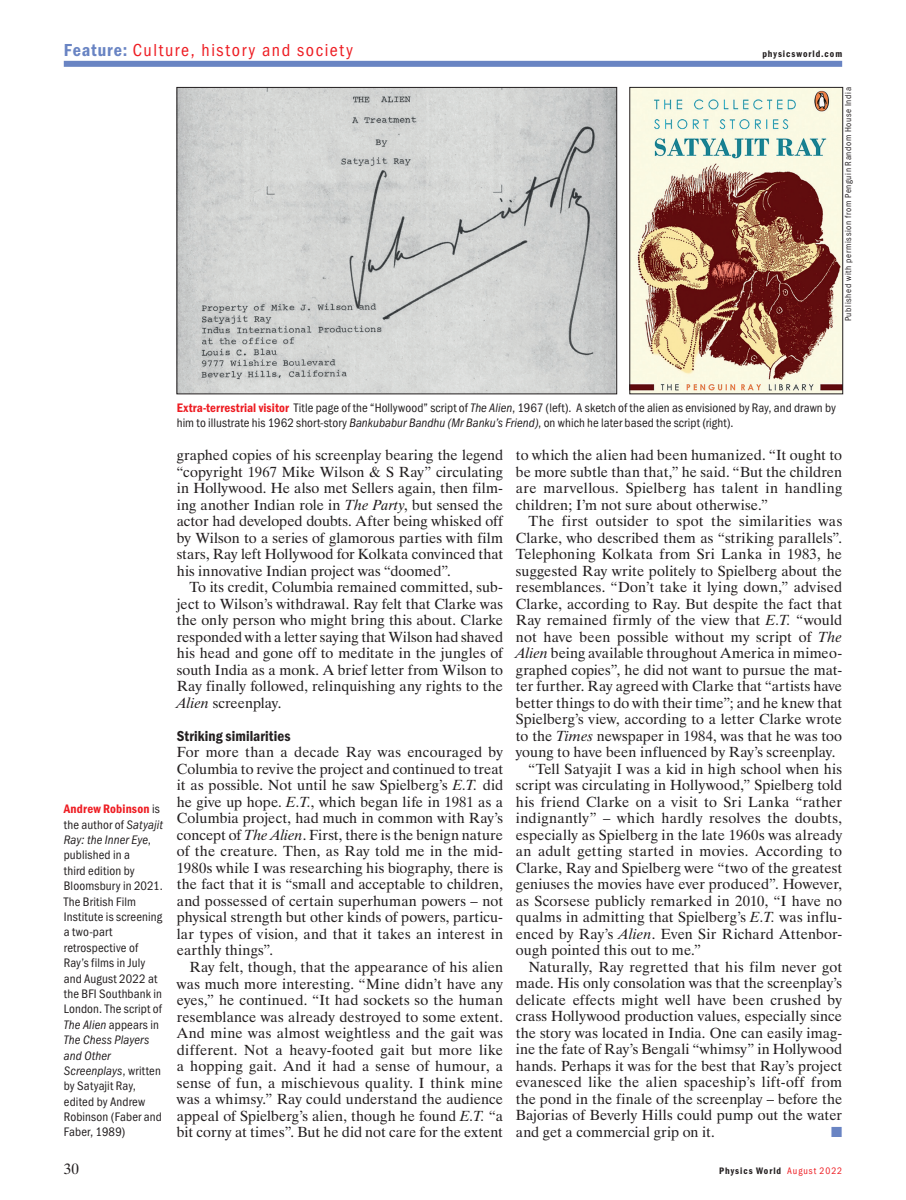
<style>
.page{position:relative;width:906px;height:1200px;background:#fff}
.page>*{position:absolute;margin:0;border:0;box-sizing:border-box;transform-origin:0 0}
.t1{font:18px "Franklin Got Cd Io P";letter-spacing:.09em;color:#ee1d23}
.t2{font:600 15px "Franklin Got Cd Io P";letter-spacing:.005em;color:#231f20}
.t3{font:15px "Dutch 801 BT";color:#231f20}
.t4{font:14.7px/16.5px "Dutch 801 BT";letter-spacing:.01em;color:#231f20;text-align:justify}
.t5{font:14.7px "Zapf Dingbats ITC";color:#6984c3}
.t6{font:12.75px/15.5px "Franklin Got Cd Io P";letter-spacing:.01em;color:#231f20}
.t7{font:600 9.75px "Franklin Got Cd Io P";letter-spacing:.1em;color:#231f20}
.t8{font:9px "Franklin Got Cd Io P";letter-spacing:.07em;color:#231f20}
.s1{font-weight:600;color:#6984c3}
.s2{font-weight:600;color:#ee1d23}
.s3{font-style:italic}
.s4{font-weight:400;color:#ee1d23}
</style>
<div class="page">
<div style="left:64px;top:61px;width:778px;height:6px;background:#6984c3"></div>
<img style="left:631px;top:89px;width:210px;height:303px">
<div style="left:629px;top:87px;width:214px;height:307px;border:1px solid #231f20"></div>
<img style="left:179px;top:89px;width:436px;height:303px">
<div style="left:177px;top:87px;width:440px;height:307px;border:1px solid #231f20"></div>
<p class="t1" style="left:64px;top:40px;width:291px"><span class="s1">Feature:</span> Culture, history and society</p>
<p class="t7" style="left:762px;top:48px;width:81px">physicsworld.com</p>
<p class="t8" style="left:843px;top:321px;width:236px;rotate:-90deg">Published with permission from Penguin Random House India</p>
<p class="t6" style="left:64px;top:801px;width:101px"><span class="s2">Andrew Robinson</span> is the author of <span class="s3">Satyajit<br>Ray: the Inner Eye</span>, published in a<br>third edition by<br>Bloomsbury in 2021.<br>The British Film<br>Institute is screening a two-part retrospective of<br>Ray’s films in July and August 2022 at the BFI Southbank in<br>London. The script of<br><span class="s3">The Alien</span> appears in<br><span class="s3">The Chess Players and Other<br>Screenplays</span>, written by Satyajit Ray, edited by Andrew<br>Robinson (Faber and<br>Faber, 1989)</p>
<p class="t6" style="left:177px;top:399px;width:661px"><span class="s2">Extra-terrestrial visitor</span> Title page of the “Hollywood” script of <span class="s3">The Alien</span>, 1967 (left). A sketch of the alien as envisioned by Ray, and drawn by him to illustrate his 1962 short-story <span class="s3">Bankubabur Bandhu (Mr Banku’s Friend)</span>, on which he later based the script (right).</p>
<p class="t4" style="left:177px;top:446px;width:328px">graphed copies of his screenplay bearing the legend “copyright 1967 Mike Wilson &amp; S Ray” circulating in Hollywood. He also met Sellers again, then film&shy;ing another Indian role in <span class="s3">The Party</span>, but sensed the actor had developed doubts. After being whisked off by Wilson to a series of glamorous parties with film stars, Ray left Hollywood for Kolkata convinced that his innovative Indian project was “doomed”.</p>
<p class="t4" style="left:177px;top:578px;width:328px;text-indent:13px">To its credit, Columbia remained committed, sub&shy;ject to Wilson’s withdrawal. Ray felt that Clarke was the only person who might bring this about. Clarke responded with a letter saying that Wilson had shaved his head and gone off to meditate in the jungles of south India as a monk. A brief letter from Wilson to Ray finally followed, relinquishing any rights to the <span class="s3">Alien</span> screenplay.</p>
<p class="t2" style="left:177px;top:727px;width:115px">Striking similarities</p>
<p class="t4" style="left:177px;top:743px;width:328px">For more than a decade Ray was encouraged by Columbia to revive the project and continued to treat it as possible. Not until he saw Spielberg’s <span class="s3">E.T.</span> did he give up hope. <span class="s3">E.T.</span>, which began life in 1981 as a Columbia project, had much in common with Ray’s concept of <span class="s3">The Alien</span>. First, there is the benign nature of the creature. Then, as Ray told me in the mid-1980s while I was researching his biography, there is the fact that it is “small and acceptable to children, and possessed of certain superhuman powers – not physical strength but other kinds of powers, particu&shy;lar types of vision, and that it takes an interest in earthly things”.</p>
<p class="t4" style="left:177px;top:958px;width:328px;text-indent:13px">Ray felt, though, that the appearance of his alien was much more interesting. “Mine didn’t have any eyes,” he continued. “It had sockets so the human resemblance was already destroyed to some extent.<br>And mine was almost weightless and the gait was different. Not a heavy-footed gait but more like a hopping gait. And it had a sense of humour, a sense of fun, a mischievous quality. I think mine was a whimsy.” Ray could understand the audience appeal of Spielberg’s alien, though he found <span class="s3">E.T.</span> “a bit corny at times”. But he did not care for the extent</p>
<p class="t4" style="left:516px;top:446px;width:328px">to which the alien had been humanized. “It ought to be more subtle than that,” he said. “But the children are marvellous. Spielberg has talent in handling children; I’m not sure about otherwise.”</p>
<p class="t4" style="left:528px;top:512px;width:315px">The first outsider to spot the similarities was</p>
<p class="t4" style="left:516px;top:529px;width:328px">Clarke, who described them as “striking parallels”.</p>
<p class="t4" style="left:516px;top:545px;width:328px">Telephoning Kolkata from Sri Lanka in 1983, he</p>
<p class="t4" style="left:516px;top:562px;width:328px">suggested Ray write politely to Spielberg about the</p>
<p class="t4" style="left:516px;top:578px;width:328px">resemblances. “Don’t take it lying down,” advised</p>
<p class="t4" style="left:516px;top:595px;width:328px">Clarke, according to Ray. But despite the fact that</p>
<p class="t4" style="left:516px;top:611px;width:328px">Ray remained firmly of the view that <span class="s3">E.T.</span> “would</p>
<p class="t4" style="left:516px;top:628px;width:328px">not have been possible without my script of <span class="s3">The</span></p>
<p class="t4" style="left:516px;top:644px;width:328px"><span class="s3">Alien</span> being available throughout America in mimeo-</p>
<p class="t4" style="left:516px;top:661px;width:328px">graphed copies”, he did not want to pursue the mat-</p>
<p class="t4" style="left:516px;top:677px;width:328px">ter further. Ray agreed with Clarke that “artists have</p>
<p class="t4" style="left:516px;top:694px;width:328px">better things to do with their time”; and he knew that</p>
<p class="t4" style="left:516px;top:710px;width:328px">Spielberg’s view, according to a letter Clarke wrote</p>
<p class="t4" style="left:516px;top:727px;width:328px">to the <span class="s3">Times</span> newspaper in 1984, was that he was too</p>
<p class="t4" style="left:516px;top:743px;width:321px">young to have been influenced by Ray’s screenplay.</p>
<p class="t4" style="left:528px;top:760px;width:315px">“Tell Satyajit I was a kid in high school when his</p>
<p class="t4" style="left:516px;top:776px;width:328px">script was circulating in Hollywood,” Spielberg told</p>
<p class="t4" style="left:516px;top:793px;width:328px">his friend Clarke on a visit to Sri Lanka “rather</p>
<p class="t4" style="left:516px;top:809px;width:328px">indignantly” – which hardly resolves the doubts,</p>
<p class="t4" style="left:516px;top:826px;width:328px">especially as Spielberg in the late 1960s was already</p>
<p class="t4" style="left:516px;top:842px;width:328px">an adult getting started in movies. According to</p>
<p class="t4" style="left:516px;top:859px;width:328px">Clarke, Ray and Spielberg were “two of the greatest</p>
<p class="t4" style="left:516px;top:875px;width:328px">geniuses the movies have ever produced”. However,</p>
<p class="t4" style="left:516px;top:892px;width:328px">as Scorsese publicly remarked in 2010, “I have no</p>
<p class="t4" style="left:516px;top:908px;width:328px">qualms in admitting that Spielberg’s <span class="s3">E.T.</span> was influ-</p>
<p class="t4" style="left:516px;top:925px;width:328px">enced by Ray’s <span class="s3">Alien</span>. Even Sir Richard Attenbor-</p>
<p class="t4" style="left:516px;top:941px;width:187px">ough pointed this out to me.”</p>
<p class="t4" style="left:528px;top:958px;width:315px">Naturally, Ray regretted that his film never got</p>
<p class="t4" style="left:516px;top:974px;width:328px">made. His only consolation was that the screenplay’s</p>
<p class="t4" style="left:516px;top:991px;width:328px">delicate effects might well have been crushed by</p>
<p class="t4" style="left:516px;top:1007px;width:328px">crass Hollywood production values, especially since</p>
<p class="t4" style="left:516px;top:1024px;width:328px">the story was located in India. One can easily imag-</p>
<p class="t4" style="left:516px;top:1040px;width:328px">ine the fate of Ray’s Bengali “whimsy” in Hollywood</p>
<p class="t4" style="left:516px;top:1057px;width:328px">hands. Perhaps it was for the best that Ray’s project</p>
<p class="t4" style="left:516px;top:1073px;width:328px">evanesced like the alien spaceship’s lift-off from</p>
<p class="t4" style="left:516px;top:1090px;width:328px">the pond in the finale of the screenplay – before the</p>
<p class="t4" style="left:516px;top:1106px;width:328px">Bajorias of Beverly Hills could pump out the water</p>
<p class="t4" style="left:516px;top:1123px;width:200px">and get a commercial grip on it.</p>
<p class="t5" style="left:831px;top:1124px;width:13px">■</p>
<p class="t3" style="left:64px;top:1159px;width:17px">30</p>
<p class="t7" style="left:719px;top:1165px;width:124px">Physics World <span class="s4">August 2022</span></p>
</div>
